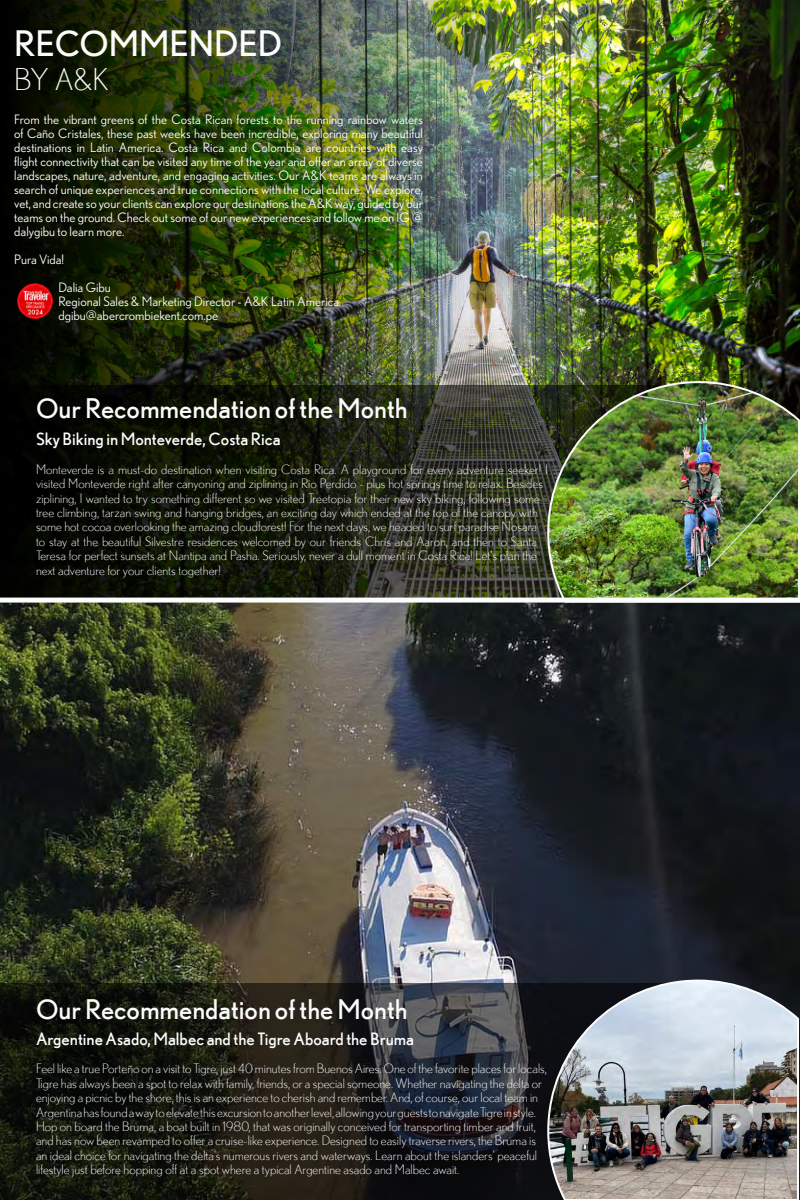
<style>
.page{position:relative;width:800px;height:1200px;background:#fff}
.page>*{position:absolute;margin:0;border:0;box-sizing:border-box;transform-origin:0 0}
.t1{font:35px "Nobel";color:#fcfcfc}
.t2{font:300 30px "Nobel";color:#fcfcfc}
.t3{font:27px "Nobel";color:#fcfcfc}
.t4{font:17px "Nobel";color:#fcfcfc}
.t5{font:300 13px/14.4px "Nobel";color:#fcfcfc}
.t6{font:13px/14px "Nobel";color:#fcfcfc}
</style>
<div class="page">
<img style="left:0;top:0;width:800px;height:385px">
<img style="left:0;top:603px;width:800px;height:380px">
<svg style="left:0;top:983px;width:546px;height:217px;background:#1d1d19"></svg>
<img style="left:546px;top:979px;width:254px;height:221px">
<svg style="left:0;top:385px;width:546px;height:213px;background:#1a1d11"></svg>
<img style="left:546px;top:380px;width:254px;height:224px">
<div style="left:0;top:598px;width:800px;height:5px;background:#fcfcfc"></div>
<img style="left:14px;top:281px;width:41px;height:40px">
<h1 class="t1" style="left:14px;top:24px;width:269px">RECOMMENDED</h1>
<h2 class="t2" style="left:14px;top:63px;width:96px">BY A&amp;K</h2>
<p class="t6" style="left:14px;top:112px;width:410px;text-align:justify">From the vibrant greens of the Costa Rican forests to the running rainbow waters of Caño Cristales, these past weeks have been incredible, exploring many beautiful destinations in Latin America. Costa Rica and Colombia are countries with easy flight connectivity that can be visited any time of the year and offer an array of diverse landscapes, nature, adventure, and engaging activities. Our A&amp;K teams are always in search of unique experiences and true connections with the local culture. We explore, vet, and create so your clients can explore our destinations the A&amp;K way, guided by our teams on the ground. Check out some of our new experiences and follow me on IG @ dalygibu to learn more.</p>
<p class="t6" style="left:58px;top:245px;width:54px;line-height:28px;text-indent:-44px">Pura Vida!<br>Dalia Gibu</p>
<p class="t6" style="left:58px;top:294px;width:282px">Regional Sales &amp; Marketing Director - A&amp;K Latin America dgibu@abercrombiekent.com.pe</p>
<h3 class="t3" style="left:36px;top:393px;width:373px">Our Recommendation of the Month</h3>
<h3 class="t4" style="left:36px;top:429px;width:246px">Sky Biking in Monteverde, Costa Rica</h3>
<p class="t5" style="left:36px;top:462px;width:514px">Monteverde is a must-do destination when visiting Costa Rica. A playground for every adventure seeker! I visited Monteverde right after canyoning and ziplining in Rio Perdido - plus hot springs time to relax. Besides ziplining, I wanted to try something different so we visited Treetopia for their new sky biking, following some tree climbing, tarzan swing and hanging bridges, an exciting day which ended at the top of the canopy with some hot cocoa overlooking the amazing cloudforest! For the next days, we headed to surf paradise Nosara to stay at the beautiful Silvestre residences welcomed by our friends Chris and Aaron, and then to Santa Teresa for perfect sunsets at Nantipa and Pasha. Seriously, never a dull moment in Costa Rica! Let’s plan the next adventure for your clients together!</p>
<h3 class="t3" style="left:36px;top:994px;width:373px">Our Recommendation of the Month</h3>
<h3 class="t4" style="left:36px;top:1029px;width:380px">Argentine Asado, Malbec and the Tigre Aboard the Bruma</h3>
<p class="t5" style="left:36px;top:1061px;width:513px">Feel like a true Porteño on a visit to Tigre, just 40 minutes from Buenos Aires. One of the favorite places for locals, Tigre has always been a spot to relax with family, friends, or a special someone. Whether navigating the delta or enjoying a picnic by the shore, this is an experience to cherish and remember. And, of course, our local team in Argentina has found a way to elevate this excursion to another level, allowing your guests to navigate Tigre in style.<br>Hop on board the Bruma, a boat built in 1980, that was originally conceived for transporting timber and fruit, and has now been revamped to offer a cruise-like experience. Designed to easily traverse rivers, the Bruma is an ideal choice for navigating the delta’s numerous rivers and waterways. Learn about the islanders’ peaceful lifestyle just before hopping off at a spot where a typical Argentine asado and Malbec await.</p>
</div>
